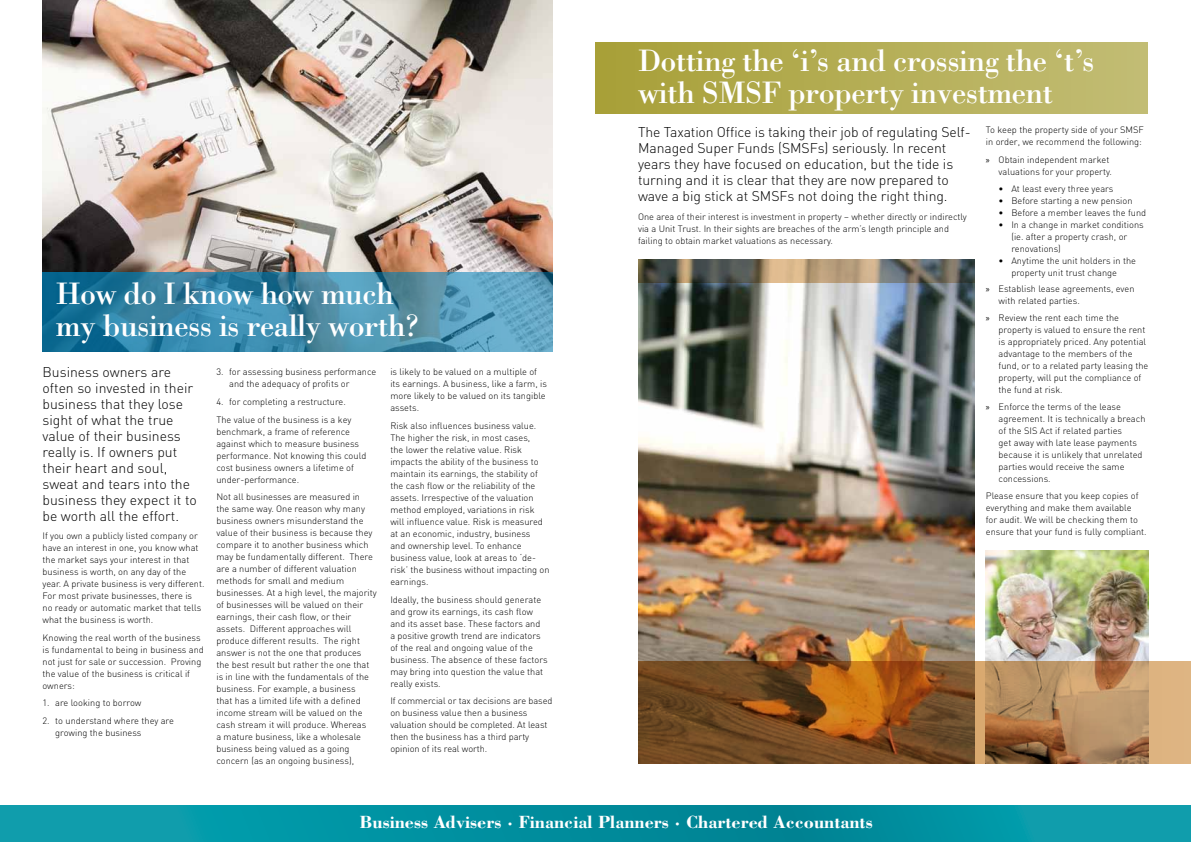
<style>
.page{position:relative;width:1191px;height:842px;background:#fff}
.page>*{position:absolute;margin:0;border:0;box-sizing:border-box;transform-origin:0 0}
.t1{font:32px/32px "Bodoni";letter-spacing:-.02em;color:#fff}
.t2{font:700 18.2px "Bodoni";color:#fff}
.t3{font:300 14px/16px "DIN";letter-spacing:-.005em;color:#000}
.t4{font:300 9.2px/12px "DIN";color:#000}
.s1{font-family:"Myriad Pro";font-weight:400}
</style>
<div class="page">
<img style="left:986px;top:551px;width:162px;height:110px">
<img style="left:638px;top:283px;width:336px;height:378px">
<img style="left:43px;top:0;width:510px;height:272px">
<svg style="left:43px;top:272px;width:510px;height:80px;background:#408aaa"></svg>
<div style="left:595px;top:43px;width:553px;height:71px;background:linear-gradient(to right,#a79f37,#c2bd75)"></div>
<svg style="left:638px;top:661px;width:553px;height:103px;background:#946538"></svg>
<svg style="left:638px;top:259px;width:336px;height:24px;background:#817765"></svg>
<svg style="left:0;top:805px;width:1191px;height:37px;background:#0493a2"></svg>
<h1 class="t1" style="left:56px;top:277px;width:365px">How do I know how much my business is really worth?</h1>
<h3 class="t3" style="left:43px;top:364px;width:156px">Business owners are often so invested in their business that they lose sight of what the true value of their business really is. If owners put their heart and soul, sweat and tears into the business they expect it to be worth all the effort.</h3>
<p class="t4" style="left:43px;top:530px;width:163px">If you own a publicly listed company or have an interest in one, you know what the market says your interest in that business is worth, on any day of the year. A private business is very different.<br>For most private businesses, there is<br>no ready or automatic market that tells what the business is worth.</p>
<p class="t4" style="left:43px;top:631px;width:163px">Knowing the real worth of the business is fundamental to being in business and not just for sale or succession. Proving the value of the business is critical if owners:</p>
<p class="t4" style="left:43px;top:697px;width:100px">1. are looking to borrow</p>
<p class="t4" style="left:55px;top:715px;width:120px;text-indent:-13px">2. to understand where they are growing the business</p>
<p class="t4" style="left:229px;top:366px;width:149px;text-indent:-13px">3. for assessing business performance and the adequacy of profits or</p>
<p class="t4" style="left:216px;top:393px;width:136px;line-height:17.7px">4. for completing a restructure.<br>The value of the business is a key</p>
<p class="t4" style="left:216px;top:425px;width:151px">benchmark, a frame of reference against which to measure business performance. Not knowing this could cost business owners a lifetime of under-performance.</p>
<p class="t4" style="left:216px;top:491px;width:162px">Not all businesses are measured in<br>the same way. One reason why many business owners misunderstand the value of their business is because they compare it to another business which may be fundamentally different. There are a number of different valuation methods for small and medium businesses. At a high level, the majority of businesses will be valued on their earnings, their cash flow, or their assets. Different approaches will produce different results. The right answer is not the one that produces the best result but rather the one that is in line with the fundamentals of the business. For example, a business<br>that has a limited life with a defined income stream will be valued on the cash stream it will produce. Whereas<br>a mature business, like a wholesale business being valued as a going concern (as an ongoing business),</p>
<p class="t4" style="left:390px;top:366px;width:158px">is likely to be valued on a multiple of its earnings. A business, like a farm, is more likely to be valued on its tangible assets.</p>
<p class="t4" style="left:390px;top:420px;width:161px">Risk also influences business value.<br>The higher the risk, in most cases,<br>the lower the relative value. Risk impacts the ability of the business to maintain its earnings, the stability of the cash flow or the reliability of the assets. Irrespective of the valuation method employed, variations in risk will influence value. Risk is measured at an economic, industry, business<br>and ownership level. To enhance business value, look at areas to ‘de&shy;risk’ the business without impacting on earnings.</p>
<p class="t4" style="left:390px;top:593px;width:159px">Ideally, the business should generate and grow its earnings, its cash flow and its asset base. These factors and<br>a positive growth trend are indicators of the real and ongoing value of the business. The absence of these factors may bring into question the value that really exists.</p>
<p class="t4" style="left:390px;top:695px;width:164px">If commercial or tax decisions are based on business value then a business valuation should be completed. At least then the business has a third party opinion of its real worth.</p>
<h1 class="t1" style="left:638px;top:44px;width:458px">Dotting the ‘i’s and crossing the ‘t’s with SMSF property investment</h1>
<p class="t3" style="left:638px;top:124px;width:334px">The Taxation Office is taking their job of regulating Self-Managed Super Funds (SMSFs) seriously. In recent years they have focused on education, but the tide is turning and it is clear that they are now prepared to wave a big stick at SMSFs not doing the right thing.</p>
<p class="t4" style="left:638px;top:211px;width:330px">One area of their interest is investment in property – whether directly or indirectly via a Unit Trust. In their sights are breaches of the arm’s length principle and failing to obtain market valuations as necessary.</p>
<p class="t4" style="left:986px;top:124px;width:160px">To keep the property side of your SMSF in order, we recommend the following:</p>
<p class="t4" style="left:986px;top:153px;width:127px;text-align:right"><span class="s1">x</span> Obtain independent market valuations for your property.</p>
<p class="t4" style="left:998px;top:182px;width:116px">• At least every three years</p>
<p class="t4" style="left:998px;top:194px;width:135px">• Before starting a new pension</p>
<p class="t4" style="left:998px;top:206px;width:149px">• Before a member leaves the fund</p>
<p class="t4" style="left:1011px;top:218px;width:134px;text-indent:-13px">• In a change in market conditions (ie. after a property crash, or renovations)</p>
<p class="t4" style="left:1011px;top:254px;width:126px;text-indent:-13px">• Anytime the unit holders in the property unit trust change</p>
<p class="t4" style="left:998px;top:283px;width:137px;text-indent:-13px"><span class="s1">x</span> Establish lease agreements, even with related parties.</p>
<p class="t4" style="left:998px;top:312px;width:151px;text-indent:-13px"><span class="s1">x</span> Review the rent each time the property is valued to ensure the rent is appropriately priced. Any potential advantage to the members of the fund, or to a related party leasing the property, will put the compliance of the fund at risk.</p>
<p class="t4" style="left:998px;top:401px;width:148px;text-indent:-13px"><span class="s1">x</span> Enforce the terms of the lease agreement. It is technically a breach of the SIS Act if related parties<br>get away with late lease payments because it is unlikely that unrelated parties would receive the same concessions.</p>
<p class="t4" style="left:986px;top:489px;width:162px">Please ensure that you keep copies of everything and make them available<br>for audit. We will be checking them to ensure that your fund is fully compliant.</p>
<h2 class="t2" style="left:359px;top:810px;width:515px">Business Advisers · Financial Planners · Chartered Accountants</h2>
</div>
